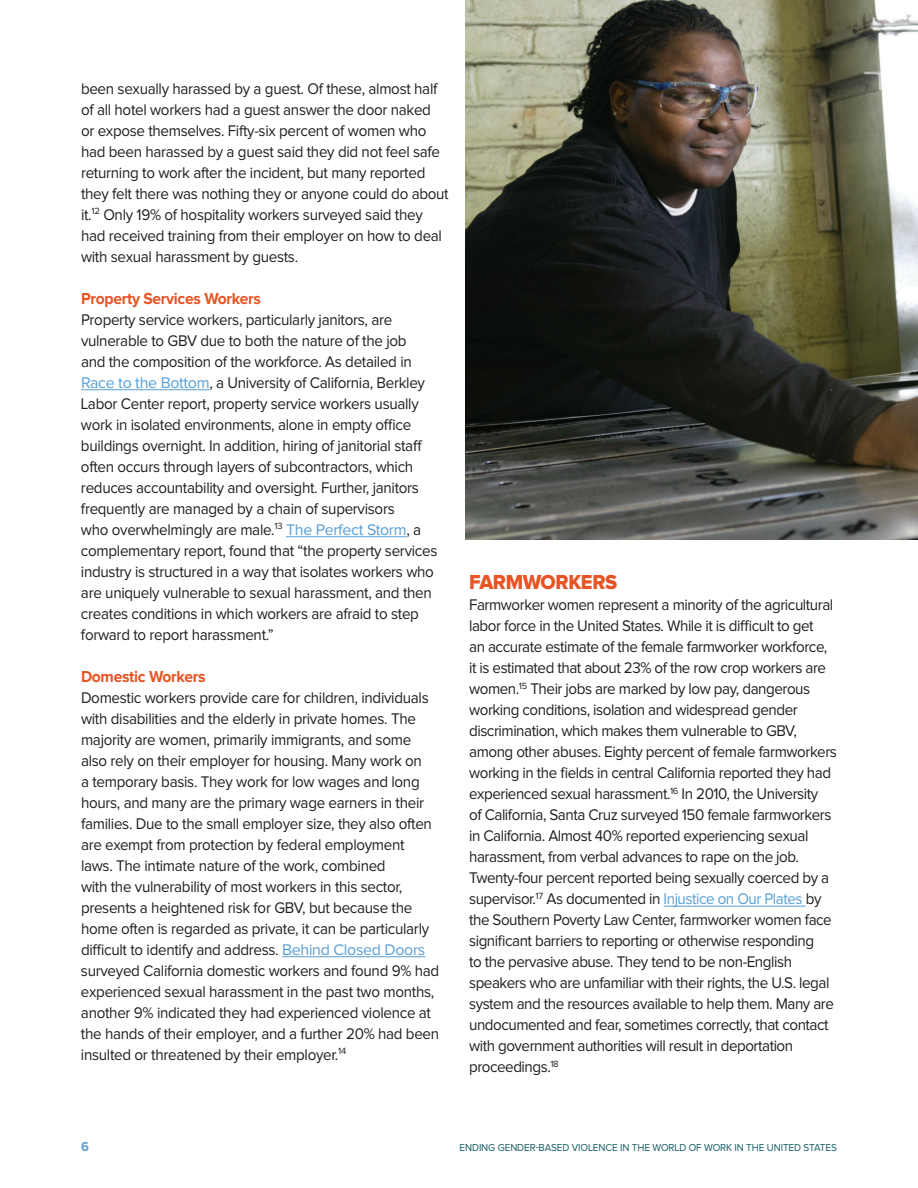
<style>
.page{position:relative;width:918px;height:1188px;background:#fff}
.page>*{position:absolute;margin:0;border:0;box-sizing:border-box;transform-origin:0 0}
.t1{font:21px "Proxima Nova Extrabld";letter-spacing:-.02em;color:#e85424;scale:.95 1}
.t2{font:700 16.5px "Proxima Nova";letter-spacing:-.02em;color:#e85424;scale:.95 1}
.t3{font:15.9px/21px "Proxima Nova";letter-spacing:-.02em;color:#231f20;scale:.95 1}
.t4{font:700 13.5px "Proxima Nova";color:#589fd6;scale:.95 1}
.t5{font:10.5px "Proxima Nova";letter-spacing:-.01em;color:#145d66;scale:.95 1}
.s1{color:#589fd6}
</style>
<div class="page">
<hr style="left:81px;top:389px;width:128px;height:1px;background:#589fd6">
<hr style="left:286px;top:536px;width:121px;height:1px;background:#589fd6">
<hr style="left:282px;top:956px;width:143px;height:1px;background:#589fd6">
<hr style="left:664px;top:906px;width:142px;height:1px;background:#589fd6">
<img style="left:466px;top:0;width:452px;height:540px">
<p class="t3" style="left:81px;top:78px;width:389px">been sexually harassed by a guest. Of these, almost half of all hotel workers had a guest answer the door naked<br>or expose themselves. Fifty-six percent of women who had been harassed by a guest said they did not feel safe returning to work after the incident, but many reported they felt there was nothing they or anyone could do about it.<sup>12</sup> Only 19% of hospitality workers surveyed said they had received training from their employer on how to deal with sexual harassment by guests.</p>
<p class="t2" style="left:81px;top:289px;width:191px">Property Services Workers</p>
<p class="t3" style="left:81px;top:309px;width:377px">Property service workers, particularly janitors, are vulnerable to GBV due to both the nature of the job<br>and the composition of the workforce. As detailed in <span class="s1">Race to the Bottom</span>, a University of California, Berkley Labor Center report, property service workers usually work in isolated environments, alone in empty office buildings overnight. In addition, hiring of janitorial staff often occurs through layers of subcontractors, which reduces accountability and oversight. Further, janitors frequently are managed by a chain of supervisors<br>who overwhelmingly are male.<sup>13</sup> <span class="s1">The Perfect Storm</span>, a complementary report, found that “the property services industry is structured in a way that isolates workers who are uniquely vulnerable to sexual harassment, and then creates conditions in which workers are afraid to step forward to report harassment.”</p>
<p class="t2" style="left:81px;top:667px;width:133px">Domestic Workers</p>
<p class="t3" style="left:81px;top:687px;width:379px">Domestic workers provide care for children, individuals with disabilities and the elderly in private homes. The majority are women, primarily immigrants, and some also rely on their employer for housing. Many work on<br>a temporary basis. They work for low wages and long hours, and many are the primary wage earners in their families. Due to the small employer size, they also often are exempt from protection by federal employment laws. The intimate nature of the work, combined<br>with the vulnerability of most workers in this sector, presents a heightened risk for GBV, but because the home often is regarded as private, it can be particularly difficult to identify and address. <span class="s1">Behind Closed Doors </span>surveyed California domestic workers and found 9% had experienced sexual harassment in the past two months, another 9% indicated they had experienced violence at the hands of their employer, and a further 20% had been insulted or threatened by their employer.<sup>14</sup></p>
<h1 class="t1" style="left:469px;top:570px;width:157px">FARMWORKERS</h1>
<p class="t3" style="left:469px;top:595px;width:389px">Farmworker women represent a minority of the agricultural labor force in the United States. While it is difficult to get<br>an accurate estimate of the female farmworker workforce, it is estimated that about 23% of the row crop workers are women.<sup>15</sup> Their jobs are marked by low pay, dangerous working conditions, isolation and widespread gender discrimination, which makes them vulnerable to GBV, among other abuses. Eighty percent of female farmworkers working in the fields in central California reported they had experienced sexual harassment.<sup>16</sup> In 2010, the University<br>of California, Santa Cruz surveyed 150 female farmworkers in California. Almost 40% reported experiencing sexual harassment, from verbal advances to rape on the job.<br>Twenty-four percent reported being sexually coerced by a supervisor.<sup>17</sup> As documented in <span class="s1">Injustice on Our Plates</span> by the Southern Poverty Law Center, farmworker women face significant barriers to reporting or otherwise responding<br>to the pervasive abuse. They tend to be non-English speakers who are unfamiliar with their rights, the U.S. legal system and the resources available to help them. Many are undocumented and fear, sometimes correctly, that contact with government authorities will result in deportation proceedings.<sup>18</sup></p>
<p class="t4" style="left:81px;top:1139px;width:10px">6</p>
<p class="t5" style="left:460px;top:1142px;width:399px">ENDING GENDER-BASED VIOLENCE IN THE WORLD OF WORK IN THE UNITED STATES</p>
</div>
